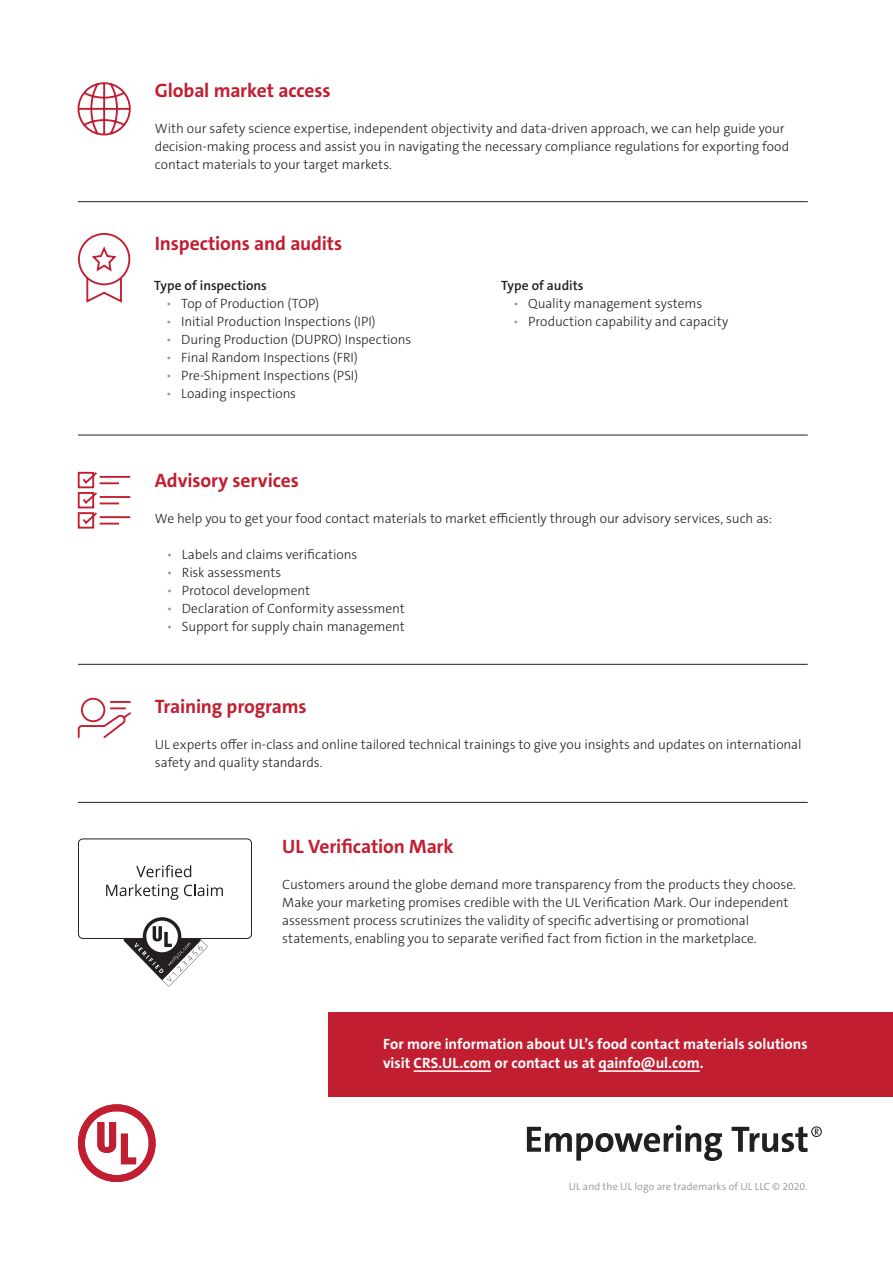
<style>
.page{position:relative;width:893px;height:1263px;background:#fff}
.page>*{position:absolute;margin:0;border:0;box-sizing:border-box;transform-origin:0 0}
.Subhead{font:700 19.5px "The Sans C5";letter-spacing:-.01em;color:#c11f31}
.Contact_Information{font:700 15px "The Sans C5";color:#fff}
.Body_Copy{font:300 13.5px/18px "The Sans C5";letter-spacing:-.005em;color:#231f20}
.Body_Copy_Title{font:600 13.5px "The Sans C5";letter-spacing:.005em;color:#231f20}
.Copyright_Informatio{font:300 10.5px "The Sans C5";letter-spacing:.005em;color:#939598}
.s1{color:#939598}
</style>
<div class="page">
<div style="left:328px;top:1012px;width:565px;height:85px;background:#c11f31"></div>
<div style="left:78px;top:838px;width:174px;height:101px;border:1px solid #231f20;border-radius:4px"></div>
<svg style="left:124px;top:917px;width:83px;height:69px"></svg>
<svg style="left:136px;top:865px;width:55px;height:12px"></svg>
<svg style="left:106px;top:884px;width:72px;height:16px"></svg>
<svg style="left:184px;top:884px;width:39px;height:12px"></svg>
<hr style="left:78px;top:201px;width:730px;height:1px;background:#231f20">
<hr style="left:78px;top:435px;width:730px;height:1px;background:#231f20">
<hr style="left:78px;top:664px;width:730px;height:1px;background:#231f20">
<hr style="left:78px;top:802px;width:730px;height:1px;background:#231f20">
<div style="left:81px;top:698px;width:24px;height:24px;border:2px solid #c11f31;border-radius:50%"></div>
<svg style="left:77px;top:700px;width:54px;height:39px"></svg>
<svg style="left:77px;top:471px;width:54px;height:58px"></svg>
<hr style="left:414px;top:1070px;width:77px;height:2px;background:#fff">
<hr style="left:598px;top:1070px;width:102px;height:2px;background:#fff">
<svg style="left:527px;top:1125px;width:295px;height:36px"></svg>
<svg style="left:78px;top:1104px;width:78px;height:78px"></svg>
<svg style="left:78px;top:233px;width:53px;height:70px"></svg>
<svg style="left:77px;top:82px;width:54px;height:54px"></svg>
<p class="Subhead" style="left:155px;top:77px;width:177px">Global market access</p>
<p class="Body_Copy" style="left:155px;top:119px;width:636px">With our safety science expertise, independent objectivity and data-driven approach, we can help guide your decision-making process and assist you in navigating the necessary compliance regulations for exporting food contact materials to your target markets.</p>
<p class="Subhead" style="left:155px;top:230px;width:189px">Inspections and audits</p>
<p class="Body_Copy_Title" style="left:154px;top:276px;width:114px">Type of inspections</p>
<p class="Body_Copy" style="left:166px;top:294px;width:155px"><span class="s1">•</span> Top of Production (TOP)</p>
<p class="Body_Copy" style="left:166px;top:312px;width:211px"><span class="s1">•</span> Initial Production Inspections (IPI)</p>
<p class="Body_Copy" style="left:166px;top:330px;width:247px"><span class="s1">•</span> During Production (DUPRO) Inspections</p>
<p class="Body_Copy" style="left:166px;top:348px;width:193px"><span class="s1">•</span> Final Random Inspections (FRI)</p>
<p class="Body_Copy" style="left:166px;top:366px;width:194px"><span class="s1">•</span> Pre-Shipment Inspections (PSI)</p>
<p class="Body_Copy" style="left:166px;top:384px;width:131px"><span class="s1">•</span> Loading inspections</p>
<p class="Body_Copy_Title" style="left:501px;top:276px;width:84px">Type of audits</p>
<p class="Body_Copy" style="left:513px;top:294px;width:190px"><span class="s1">•</span> Quality management systems</p>
<p class="Body_Copy" style="left:513px;top:312px;width:217px"><span class="s1">•</span> Production capability and capacity</p>
<p class="Subhead" style="left:155px;top:467px;width:146px">Advisory services</p>
<p class="Body_Copy" style="left:155px;top:509px;width:619px">We help you to get your food contact materials to market efficiently through our advisory services, such as:</p>
<p class="Body_Copy" style="left:167px;top:545px;width:192px"><span class="s1">•</span> Labels and claims verifications</p>
<p class="Body_Copy" style="left:167px;top:563px;width:116px"><span class="s1">•</span> Risk assessments</p>
<p class="Body_Copy" style="left:167px;top:581px;width:145px"><span class="s1">•</span> Protocol development</p>
<p class="Body_Copy" style="left:167px;top:599px;width:239px"><span class="s1">•</span> Declaration of Conformity assessment</p>
<p class="Body_Copy" style="left:167px;top:617px;width:240px"><span class="s1">•</span> Support for supply chain management</p>
<p class="Subhead" style="left:155px;top:694px;width:153px">Training programs</p>
<p class="Body_Copy" style="left:155px;top:736px;width:648px">UL experts offer in-class and online tailored technical trainings to give you insights and updates on international safety and quality standards.</p>
<p class="Subhead" style="left:282px;top:833px;width:173px">UL Verification Mark</p>
<p class="Body_Copy" style="left:282px;top:875px;width:515px">Customers around the globe demand more transparency from the products they choose.<br>Make your marketing promises credible with the UL Verification Mark. Our independent assessment process scrutinizes the validity of specific advertising or promotional statements, enabling you to separate verified fact from fiction in the marketplace.</p>
<p class="Contact_Information" style="left:383px;top:1034px;width:426px">For more information about UL’s food contact materials solutions</p>
<p class="Contact_Information" style="left:383px;top:1053px;width:322px">visit CRS.UL.com or contact us at qainfo@ul.com.</p>
<p class="Copyright_Informatio" style="left:569px;top:1180px;width:240px">UL and the UL logo are trademarks of UL LLC © 2020.</p>
</div>
